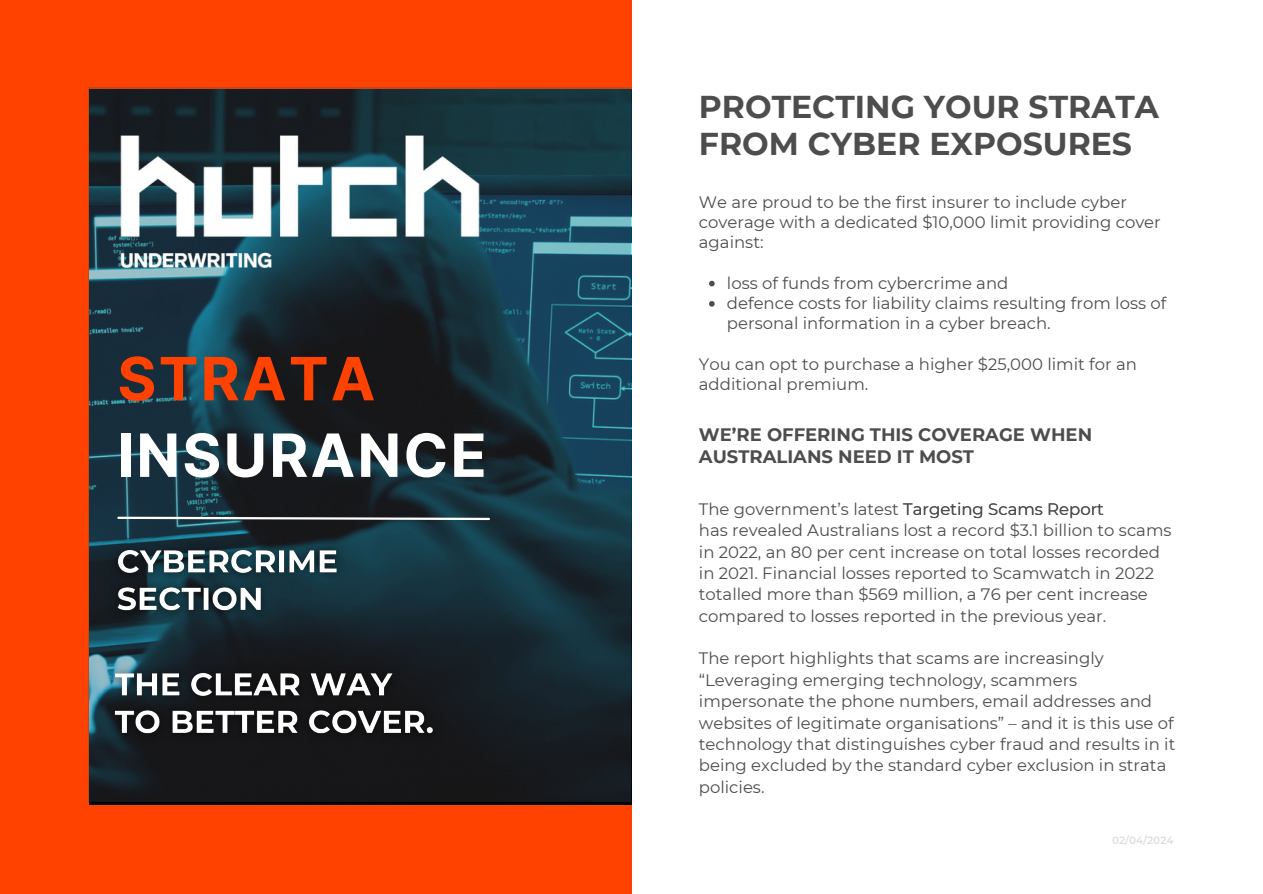
<style>
.page{position:relative;width:1263px;height:894px;background:#fff}
.page>*{position:absolute;margin:0;border:0;box-sizing:border-box;transform-origin:0 0}
.t1{font:700 59.55px/76.5px "Inter";letter-spacing:.035em;color:#fff}
.t2{font:700 31.5px/37.2px "Montserrat";color:#4d4d4d}
.t3{font:700 18px/21.3px "Montserrat";color:#4d4d4d}
.t4{font:16.5px/21.3px "Montserrat";color:#4d4d4d}
.t5{font:600 10.5px "Montserrat";color:#ddd}
.s1{color:#ff4200}
</style>
<div class="page">
<div style="left:0;top:0;width:631px;height:893px;background:#ff4200"></div>
<svg style="left:88px;top:87px;width:542px;height:714px;background:#182d37"></svg>
<svg style="left:116px;top:515px;width:375px;height:6px;background:#6d787d"></svg>
<img style="left:88px;top:87px;width:484px;height:298px">
<img style="left:104px;top:537px;width:248px;height:89px">
<img style="left:102px;top:660px;width:345px;height:89px">
<svg style="left:709px;top:281px;width:6px;height:5px"></svg>
<svg style="left:709px;top:301px;width:6px;height:5px"></svg>
<h1 class="t1" style="left:117px;top:340px;width:371px"><span class="s1">STRATA<br></span>INSURANCE</h1>
<h4 class="t2" style="left:699px;top:88px;width:462px">PROTECTING YOUR STRATA<br>FROM CYBER EXPOSURES</h4>
<p class="t4" style="left:699px;top:191px;width:463px;line-height:20.2px">We are proud to be the first insurer to include cyber coverage with a dedicated $10,000 limit providing cover against:</p>
<p class="t4" style="left:727px;top:272px;width:283px">loss of funds from cybercrime and</p>
<h4 class="t4" style="left:727px;top:293px;width:441px;line-height:20.2px">defence costs for liability claims resulting from loss of personal information in a cyber breach.</h4>
<h3 class="t4" style="left:699px;top:353px;width:439px;line-height:20.2px">You can opt to purchase a higher $25,000 limit for an additional premium.</h3>
<h4 class="t3" style="left:699px;top:424px;width:395px">WE’RE OFFERING THIS COVERAGE WHEN<br>AUSTRALIANS NEED IT MOST</h4>
<p class="t4" style="left:699px;top:498px;width:474px">The government’s latest Targeting Scams Report<br>has revealed Australians lost a record $3.1 billion to scams in 2022, an 80 per cent increase on total losses recorded in 2021. Financial losses reported to Scamwatch in 2022 totalled more than $569 million, a 76 per cent increase compared to losses reported in the previous year.</p>
<p class="t4" style="left:699px;top:647px;width:478px">The report highlights that scams are increasingly “Leveraging emerging technology, scammers impersonate the phone numbers, email addresses and websites of legitimate organisations” – and it is this use of technology that distinguishes cyber fraud and results in it being excluded by the standard cyber exclusion in strata policies.</p>
<h2 class="t5" style="left:1112px;top:833px;width:63px">02/04/2024</h2>
</div>
